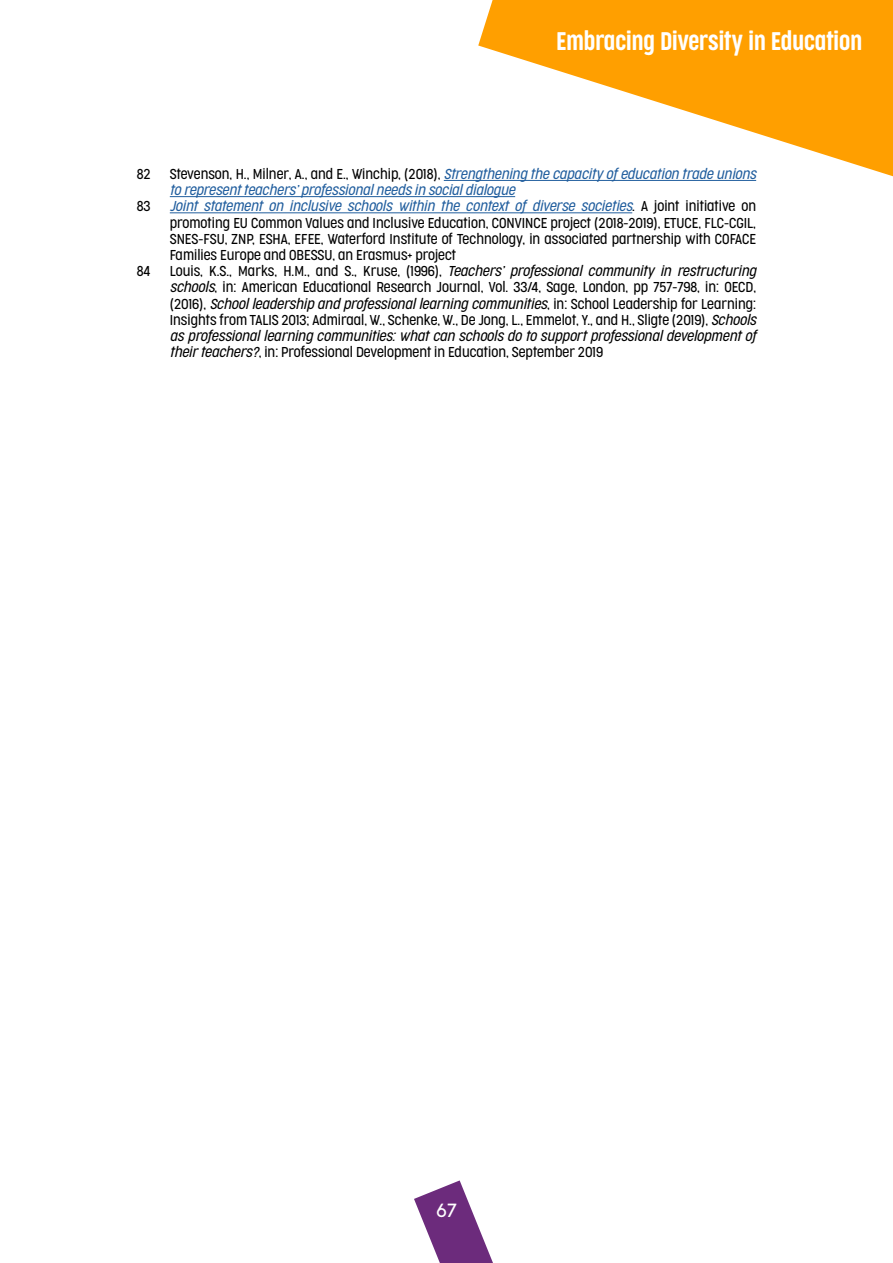
<style>
.page{position:relative;width:893px;height:1263px;background:#fff}
.page>*{position:absolute;margin:0;border:0;box-sizing:border-box;transform-origin:0 0}
.t1{font:300 24px "Cocogoose Compressed";color:#fff}
.t2{font:300 18px "Cocogoose Pro";color:#fff}
.t3{font:300 13.5px/16.2px "Cocogoose Condensed";color:#000;text-align:justify}
.t4{font:italic 300 13.5px/16.2px "Cocogoose Condensed";color:#215e9e}
.s1{font-style:normal;color:#000}
.s2{font-style:italic;color:#215e9e}
.s3{font-style:italic}
</style>
<div class="page">
<svg style="left:414px;top:1180px;width:79px;height:83px"></svg>
<svg style="left:478px;top:0;width:415px;height:198px;fill:#ff9f00"></svg>
<hr style="left:444px;top:180px;width:312px;height:1px;background:#215e9e">
<hr style="left:170px;top:196px;width:345px;height:1px;background:#215e9e">
<hr style="left:170px;top:212px;width:462px;height:1px;background:#215e9e">
<h1 class="t1" style="left:557px;top:25px;width:307px">Embracing Diversity in Education</h1>
<p class="t3" style="left:137px;top:166px;width:15px">82</p>
<p class="t4" style="left:170px;top:166px;width:588px"><span class="s1">Stevenson, H., Milner, A., and E., Winchip, (2018),</span> Strengthening the capacity of education trade unions to represent teachers’ professional needs in social dialogue</p>
<p class="t3" style="left:137px;top:198px;width:15px">83</p>
<p class="t3" style="left:170px;top:198px;width:588px"><span class="s2">Joint statement on inclusive schools within the context of diverse societies</span>. A joint initiative on promoting EU Common Values and Inclusive Education, CONVINCE project (2018-2019), ETUCE, FLC-CGIL, SNES-FSU, ZNP, ESHA, EFEE, Waterford Institute of Technology, in associated partnership with COFACE Families Europe and OBESSU, an Erasmus+ project</p>
<p class="t3" style="left:137px;top:263px;width:15px">84</p>
<p class="t3" style="left:170px;top:263px;width:588px">Louis, K.S., Marks, H.M., and S., Kruse, (1996), <span class="s3">Teachers’ professional community in restructuring schools</span>, in: American Educational Research Journal, Vol. 33/4, Sage, London, pp 757-798, in: OECD, (2016), <span class="s3">School leadership and professional learning communities</span>, in: School Leadership for Learning:<br>Insights from TALIS 2013; Admiraal, W., Schenke, W., De Jong, L., Emmelot, Y., and H., Sligte (2019), <span class="s3">Schools as professional learning communities: what can schools do to support professional development of their teachers?</span>, in: Professional Development in Education, September 2019</p>
<h2 class="t2" style="left:436px;top:1198px;width:22px">67</h2>
</div>
